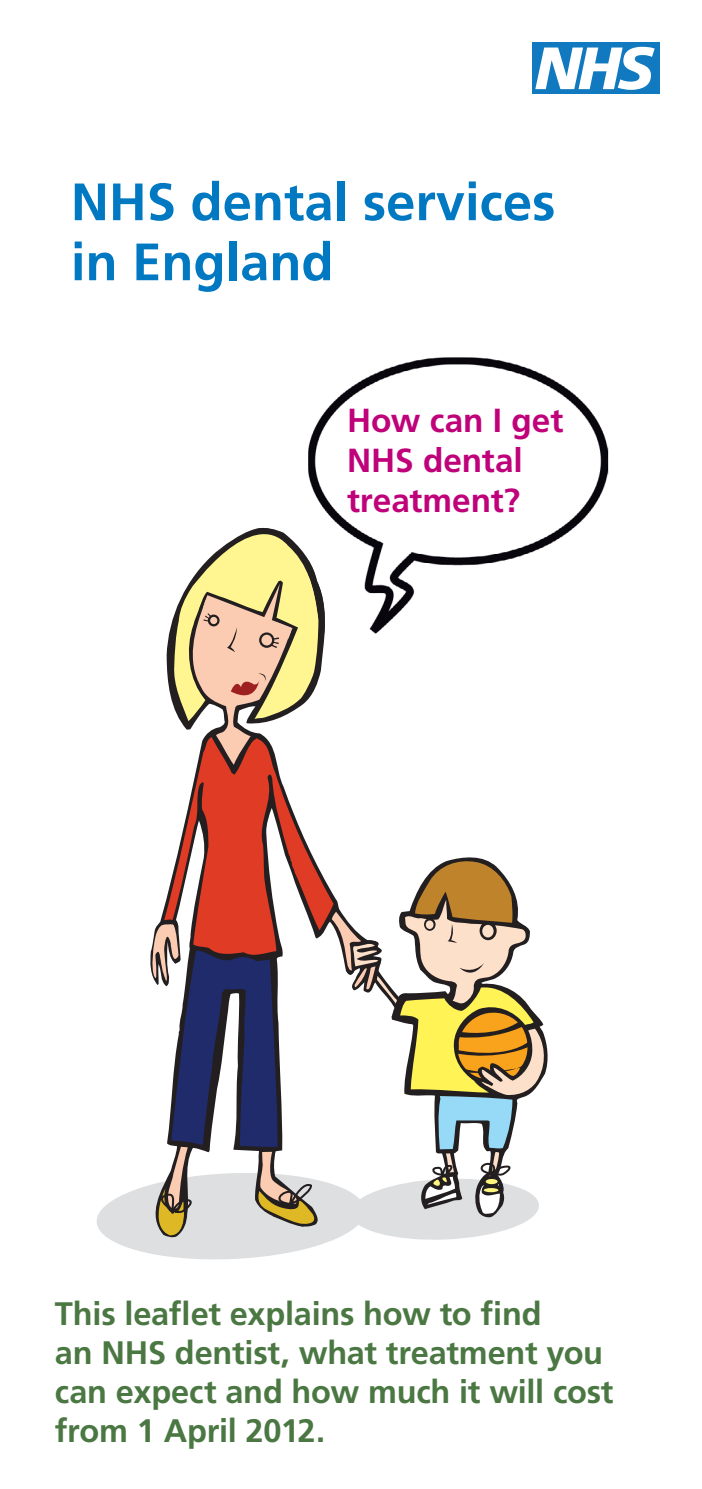
<style>
.page{position:relative;width:702px;height:1489px;background:#fff}
.page>*{position:absolute;margin:0;border:0;box-sizing:border-box;transform-origin:0 0}
.t1{font:700 52.5px/60px "Frutiger";color:#0079c2}
.t2{font:700 33.25px/40px "Frutiger";color:#bf027a}
.t3{font:700 32.5px/39px "Frutiger";letter-spacing:-.01em;color:#4a7742}
</style>
<div class="page">
<div style="left:531px;top:43px;width:128px;height:51px;background:#1079bf"></div>
<svg style="left:535px;top:47px;width:119px;height:43px"></svg>
<svg style="left:97px;top:528px;width:449px;height:731px"></svg>
<img style="left:308px;top:357px;width:300px;height:276px">
<img style="left:308px;top:559px;width:17px;height:74px">
<img style="left:308px;top:575px;width:10px;height:58px">
<h1 class="t1" style="left:71px;top:171px;width:486px">NHS dental services in England</h1>
<p class="t2" style="left:347px;top:400px;width:218px">How can I get<br>NHS dental treatment?</p>
<p class="t3" style="left:55px;top:1293px;width:560px">This leaflet explains how to find<br>an NHS dentist, what treatment you can expect and how much it will cost from 1 April 2012.</p>
</div>
